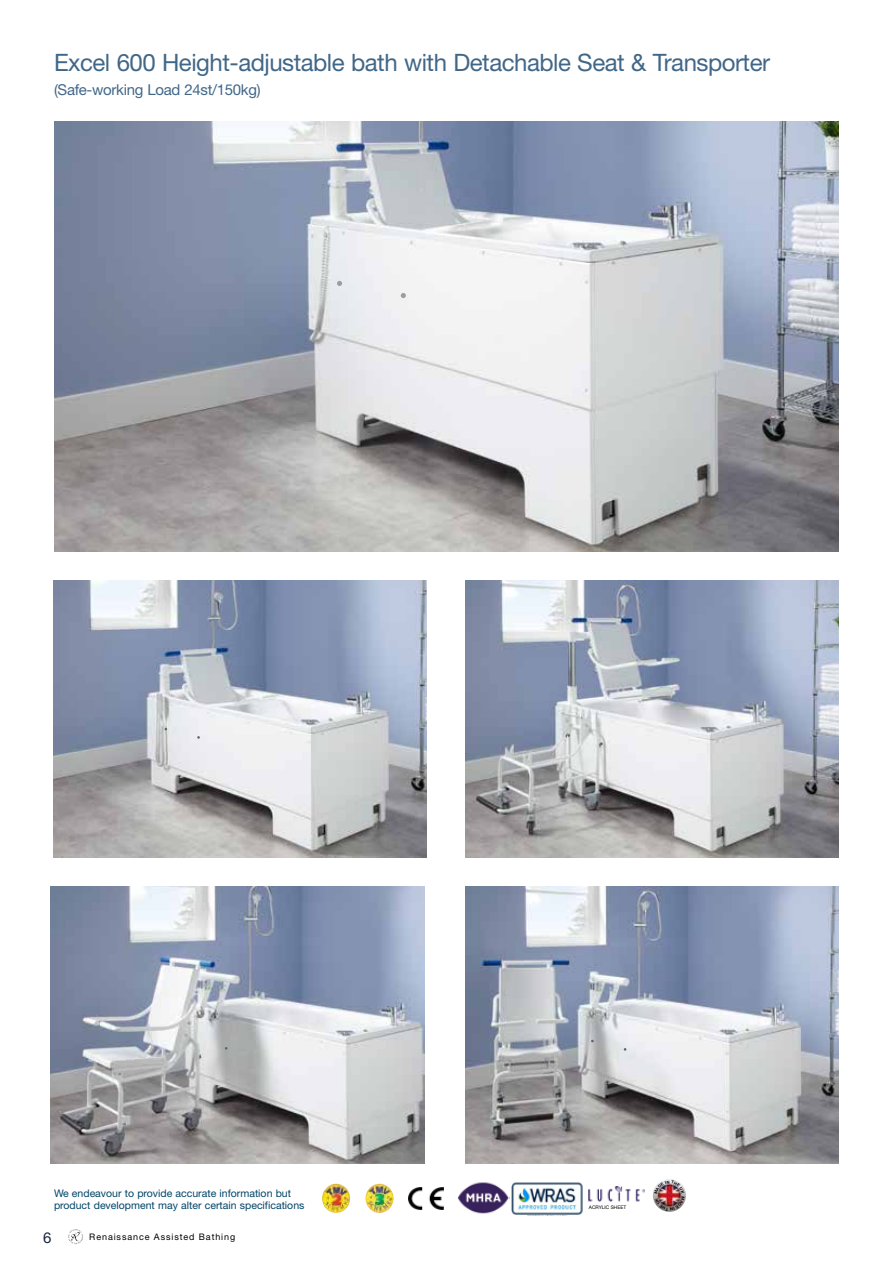
<style>
.page{position:relative;width:893px;height:1263px;background:#fff}
.page>*{position:absolute;margin:0;border:0;box-sizing:border-box;transform-origin:0 0}
.t1{font:24px "Helvetica Neue LT Std";letter-spacing:-.02em;color:#416788}
.t2{font:15px "Helvetica Neue LT Std";letter-spacing:-.02em;color:#416788}
.t3{font:15px "Helvetica Neue LT Std";color:#1b263e}
.t4{font:10.5px/12px "Helvetica Neue LT Std";color:#004467}
.t5{font:9px "Helvetica Neue LT Std";letter-spacing:.1em;color:#000}
.t6{font:4.8px "Helvetica Neue LT Std";color:#000}
</style>
<div class="page">
<svg style="left:68px;top:1229px;width:15px;height:15px"></svg>
<img style="left:653px;top:1179px;width:17px;height:22px">
<img style="left:322px;top:1184px;width:28px;height:29px">
<img style="left:366px;top:1184px;width:28px;height:29px">
<img style="left:409px;top:1188px;width:35px;height:21px">
<img style="left:458px;top:1182px;width:52px;height:32px">
<img style="left:589px;top:1187px;width:55px;height:15px">
<img style="left:511px;top:1182px;width:72px;height:33px">
<img style="left:54px;top:121px;width:785px;height:431px">
<img style="left:53px;top:581px;width:374px;height:277px">
<img style="left:50px;top:887px;width:374px;height:277px">
<img style="left:465px;top:581px;width:374px;height:277px">
<img style="left:465px;top:887px;width:374px;height:277px">
<svg style="left:337px;top:281px;width:5px;height:5px"></svg>
<svg style="left:401px;top:293px;width:5px;height:5px"></svg>
<svg style="left:654px;top:1180px;width:31px;height:30px"></svg>
<h1 class="t1" style="left:54px;top:48px;width:718px">Excel 600 Height-adjustable bath with Detachable Seat &amp; Transporter</h1>
<h2 class="t2" style="left:54px;top:81px;width:208px">(Safe-working Load 24st/150kg)</h2>
<p class="t4" style="left:54px;top:1187px;width:252px">We endeavour to provide accurate information but product development may alter certain specifications</p>
<h2 class="t3" style="left:43px;top:1229px;width:10px">6</h2>
<p class="t5" style="left:89px;top:1231px;width:147px">Renaissance Assisted Bathing</p>
<p class="t6" style="left:589px;top:1204px;width:39px">ACRYLIC SHEET</p>
</div>
